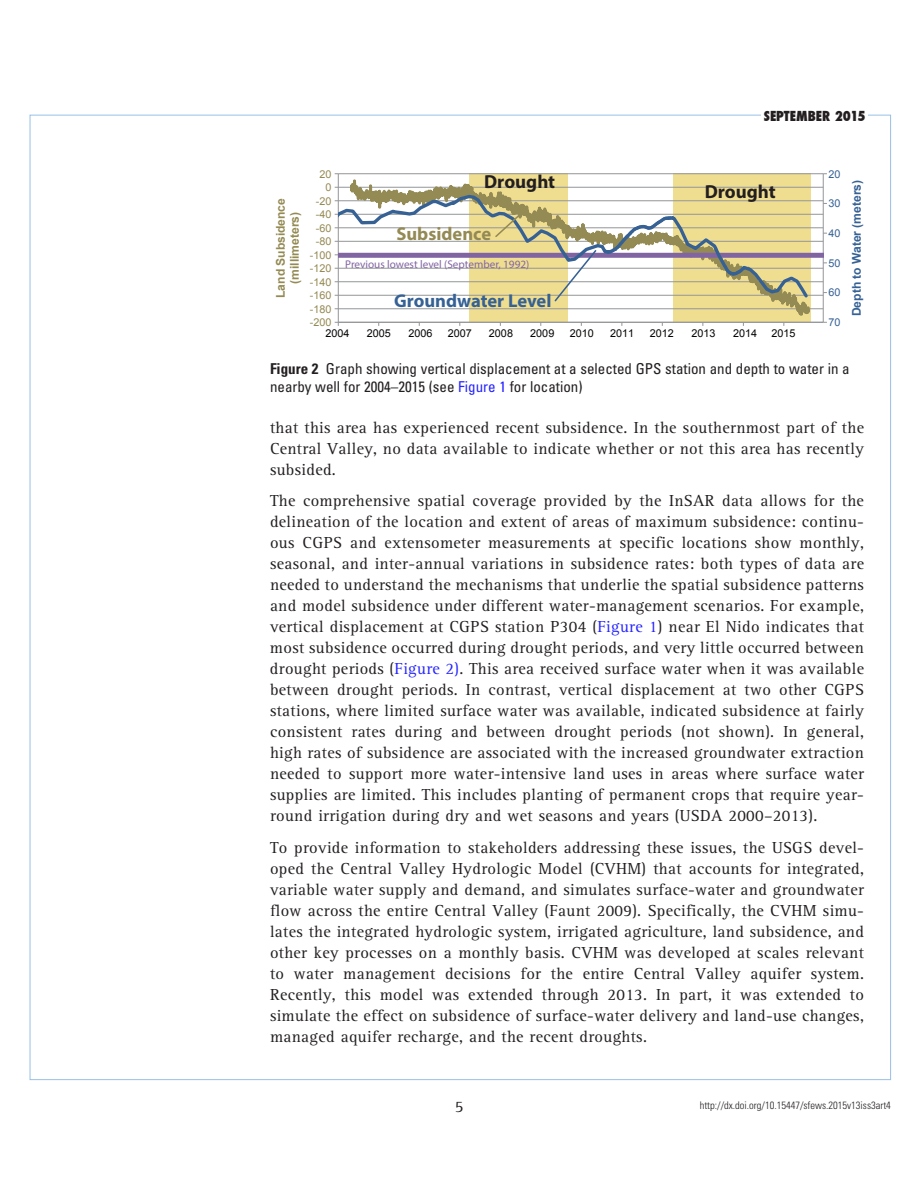
<style>
.page{position:relative;width:918px;height:1188px;background:#fff}
.page>*{position:absolute;margin:0;border:0;box-sizing:border-box;transform-origin:0 0}
.t1{font:700 18.9px "Myriad Pro";color:#231f20}
.t2{font:700 18.6px "Myriad Pro";color:#366194}
.t3{font:700 18.6px "Myriad Pro";color:#948a54}
.t4{font:16.5px/21px "Rotis Serif";letter-spacing:.02em;color:#231f20;text-align:justify}
.t5{font:condensed 15px/18px "Univers";color:#231f20}
.t6{font:800 condensed 13.5px "Futura";color:#231f20}
.t7{font:700 12px/14px "Arial";color:#948a54;text-align:center}
.t8{font:700 12px "Arial";color:#366194}
.t9{font:11.25px "Myriad Pro";color:#8165a3}
.t10{font:10.8px "Arial";color:#050504}
.t11{font:10.8px "Arial";color:#948a54}
.t12{font:10.8px "Arial";color:#366194}
.t13{font:300 condensed 10.5px "Univers";color:#231f20}
.s1{font-weight:700}
.s2{color:#2523ff}
</style>
<div class="page">
<hr style="left:338px;top:173px;width:485px;height:1px;background:#939598">
<hr style="left:338px;top:187px;width:485px;height:1px;background:#939598">
<hr style="left:338px;top:200px;width:485px;height:1px;background:#939598">
<hr style="left:338px;top:214px;width:485px;height:1px;background:#939598">
<hr style="left:338px;top:227px;width:485px;height:1px;background:#939598">
<hr style="left:338px;top:241px;width:485px;height:1px;background:#939598">
<hr style="left:338px;top:268px;width:485px;height:1px;background:#939598">
<hr style="left:338px;top:281px;width:485px;height:1px;background:#939598">
<hr style="left:338px;top:295px;width:485px;height:1px;background:#939598">
<hr style="left:338px;top:308px;width:485px;height:1px;background:#939598">
<hr style="left:823px;top:174px;width:1px;height:148px;background:#939598">
<hr style="left:338px;top:322px;width:485px;height:1px;background:#939598">
<div style="left:541px;top:253px;width:282px;height:5px;background:#8165a3"></div>
<svg style="left:335px;top:114px;width:477px;height:212px"></svg>
<p class="t6" style="left:764px;top:106px;width:103px">SEPTEMBER 2015</p>
<p class="t7" style="left:274px;top:298px;width:101px;rotate:-90deg">Land Subsidence (millimeters)</p>
<p class="t11" style="left:319px;top:167px;width:14px">20</p>
<p class="t11" style="left:325px;top:180px;width:8px">0</p>
<p class="t11" style="left:316px;top:194px;width:17px">-20</p>
<p class="t11" style="left:316px;top:207px;width:17px">-40</p>
<p class="t11" style="left:316px;top:221px;width:17px">-60</p>
<p class="t11" style="left:316px;top:234px;width:17px">-80</p>
<p class="t11" style="left:310px;top:248px;width:23px">-100</p>
<p class="t11" style="left:310px;top:261px;width:23px">-120</p>
<p class="t11" style="left:310px;top:275px;width:23px">-140</p>
<p class="t11" style="left:310px;top:288px;width:23px">-160</p>
<p class="t11" style="left:310px;top:302px;width:23px">-180</p>
<p class="t1" style="left:484px;top:170px;width:73px">Drought</p>
<p class="t3" style="left:396px;top:221px;width:96px">Subsidence</p>
<p class="t9" style="left:345px;top:257px;width:186px">Previous lowest level (September, 1992)</p>
<p class="t2" style="left:394px;top:289px;width:159px">Groundwater Level</p>
<p class="t1" style="left:705px;top:179px;width:73px">Drought</p>
<p class="t12" style="left:828px;top:167px;width:14px">20</p>
<p class="t12" style="left:828px;top:196px;width:14px">30</p>
<p class="t12" style="left:828px;top:226px;width:14px">40</p>
<p class="t12" style="left:828px;top:256px;width:14px">50</p>
<p class="t12" style="left:828px;top:286px;width:14px">60</p>
<p class="t11" style="left:310px;top:315px;width:23px">-200</p>
<p class="t12" style="left:828px;top:315px;width:14px">70</p>
<p class="t10" style="left:325px;top:327px;width:26px">2004</p>
<p class="t10" style="left:367px;top:327px;width:26px">2005</p>
<p class="t10" style="left:408px;top:327px;width:26px">2006</p>
<p class="t10" style="left:448px;top:327px;width:26px">2007</p>
<p class="t10" style="left:489px;top:327px;width:26px">2008</p>
<p class="t10" style="left:530px;top:327px;width:26px">2009</p>
<p class="t10" style="left:570px;top:327px;width:26px">2010</p>
<p class="t10" style="left:610px;top:327px;width:26px">2011</p>
<p class="t10" style="left:650px;top:327px;width:26px">2012</p>
<p class="t10" style="left:691px;top:327px;width:26px">2013</p>
<p class="t10" style="left:733px;top:327px;width:26px">2014</p>
<p class="t10" style="left:771px;top:327px;width:26px">2015</p>
<p class="t8" style="left:849px;top:316px;width:138px;rotate:-90deg">Depth to Water (meters)</p>
<p class="t5" style="left:270px;top:359px;width:581px"><span class="s1">Figure 2</span> Graph showing vertical displacement at a selected GPS station and depth to water in a nearby well for 2004–2015 (see <span class="s2">Figure 1</span> for location)</p>
<p class="t4" style="left:270px;top:417px;width:596px">that this area has experienced recent subsidence. In the southernmost part of the Central Valley, no data available to indicate whether or not this area has recently subsided.</p>
<p class="t4" style="left:270px;top:491px;width:596px">The comprehensive spatial coverage provided by the InSAR data allows for the delineation of the location and extent of areas of maximum subsidence: continu&shy;ous CGPS and extensometer measurements at specific locations show monthly, seasonal, and inter-annual variations in subsidence rates: both types of data are needed to understand the mechanisms that underlie the spatial subsidence patterns and model subsidence under different water-management scenarios. For example, vertical displacement at CGPS station P304 (<span class="s2">Figure 1</span>) near El Nido indicates that most subsidence occurred during drought periods, and very little occurred between drought periods (<span class="s2">Figure 2)</span>. This area received surface water when it was available between drought periods. In contrast, vertical displacement at two other CGPS stations, where limited surface water was available, indicated subsidence at fairly consistent rates during and between drought periods (not shown). In general, high rates of subsidence are associated with the increased groundwater extraction needed to support more water-intensive land uses in areas where surface water supplies are limited. This includes planting of permanent crops that require year&shy;round irrigation during dry and wet seasons and years (USDA 2000–2013).</p>
<p class="t4" style="left:270px;top:838px;width:596px">To provide information to stakeholders addressing these issues, the USGS devel&shy;oped the Central Valley Hydrologic Model (CVHM) that accounts for integrated, variable water supply and demand, and simulates surface-water and groundwater flow across the entire Central Valley (Faunt 2009). Specifically, the CVHM simu&shy;lates the integrated hydrologic system, irrigated agriculture, land subsidence, and other key processes on a monthly basis. CVHM was developed at scales relevant to water management decisions for the entire Central Valley aquifer system.<br>Recently, this model was extended through 2013. In part, it was extended to simulate the effect on subsidence of surface-water delivery and land-use changes, managed aquifer recharge, and the recent droughts.</p>
<p class="t4" style="left:455px;top:1097px;width:10px">5</p>
<p class="t13" style="left:700px;top:1099px;width:193px">http://dx.doi.org/10.15447/sfews.2015v13iss3art4</p>
</div>
